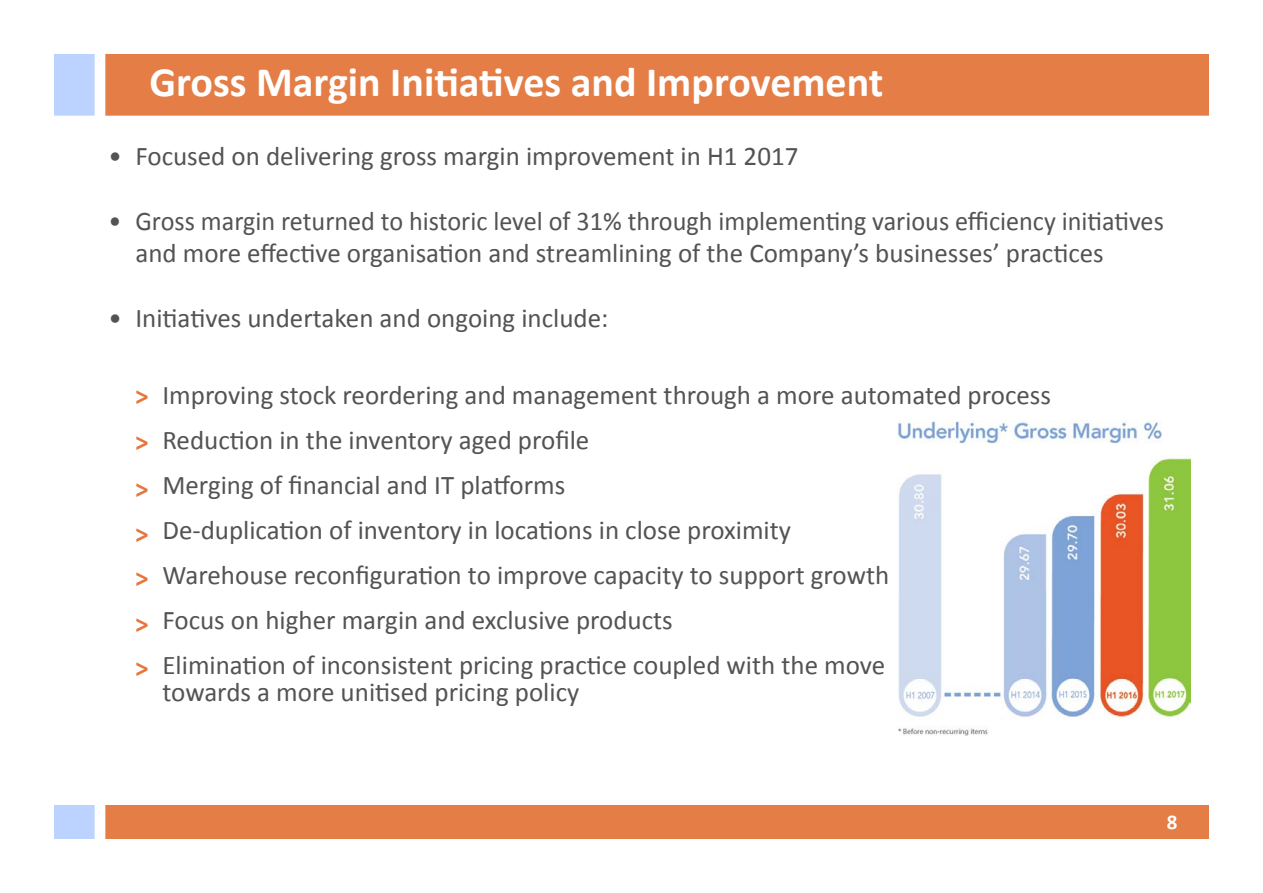
<style>
.page{position:relative;width:1263px;height:893px;background:#fff}
.page>*{position:absolute;margin:0;border:0;box-sizing:border-box;transform-origin:0 0}
.t1{font:700 42px "Calibri";color:#fff}
.t2{font:27px/32.4px "Calibri";color:#535355}
.t3{font:700 27px "Calibri";color:#e4773d}
.t4{font:700 21px "Calibri";color:#fff}
</style>
<div class="page">
<div style="left:105px;top:54px;width:1104px;height:62px;background:#e57d46;border:2px solid #e57d46"></div>
<div style="left:54px;top:54px;width:41px;height:62px;background:#bdd3ff;border:2px solid #bdd3ff"></div>
<div style="left:105px;top:805px;width:1104px;height:34px;background:#e57d46"></div>
<div style="left:54px;top:805px;width:41px;height:34px;background:#bdd3ff"></div>
<img style="left:897px;top:421px;width:294px;height:314px">
<p class="t1" style="left:149px;top:55px;width:736px">Gross Margin Initiatives and Improvement</p>
<p class="t2" style="left:108px;top:140px;width:691px">• Focused on delivering gross margin improvement in H1 2017</p>
<p class="t2" style="left:135px;top:205px;width:1030px;text-indent:-27px">• Gross margin returned to historic level of 31% through implementing various efficiency initiatives and more effective organisation and streamlining of the Company’s businesses’ practices</p>
<p class="t2" style="left:108px;top:302px;width:501px">• Initiatives undertaken and ongoing include:</p>
<p class="t3" style="left:135px;top:379px;width:15px">&gt;</p>
<p class="t3" style="left:135px;top:425px;width:15px">&gt;</p>
<p class="t3" style="left:135px;top:471px;width:15px">&gt;</p>
<p class="t3" style="left:135px;top:517px;width:15px">&gt;</p>
<p class="t3" style="left:135px;top:561px;width:15px">&gt;</p>
<p class="t3" style="left:135px;top:606px;width:15px">&gt;</p>
<p class="t3" style="left:135px;top:651px;width:15px">&gt;</p>
<p class="t2" style="left:162px;top:379px;width:890px">Improving stock reordering and management through a more automated process</p>
<p class="t2" style="left:162px;top:424px;width:428px">Reduction in the inventory aged profile</p>
<p class="t2" style="left:162px;top:469px;width:404px">Merging of financial and IT platforms</p>
<p class="t2" style="left:162px;top:514px;width:630px">De-duplication of inventory in locations in close proximity</p>
<p class="t2" style="left:162px;top:559px;width:728px">Warehouse reconfiguration to improve capacity to support growth</p>
<p class="t2" style="left:162px;top:604px;width:512px">Focus on higher margin and exclusive products</p>
<p class="t2" style="left:162px;top:652px;width:724px;line-height:27px">Elimination of inconsistent pricing practice coupled with the move towards a more unitised pricing policy</p>
<p class="t4" style="left:1167px;top:809px;width:12px">8</p>
</div>
